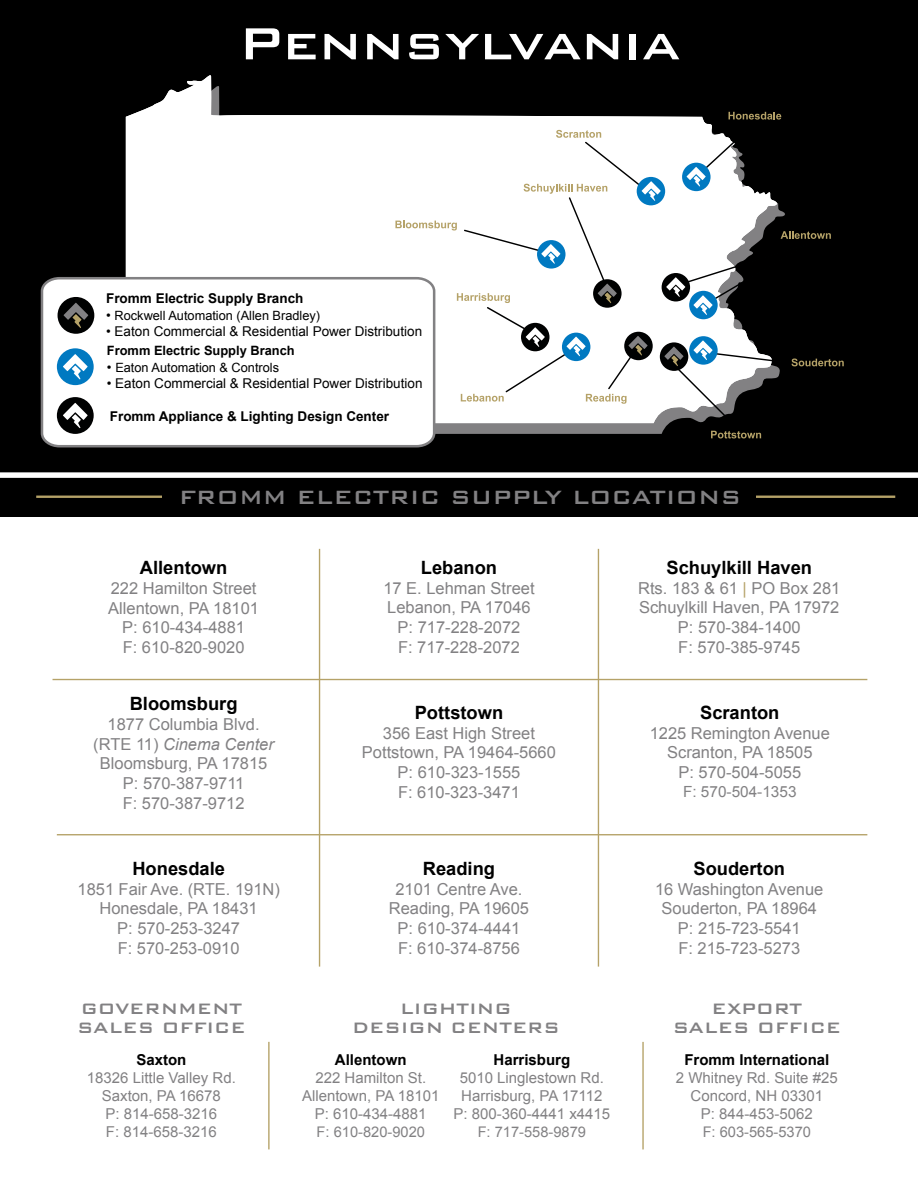
<style>
.page{position:relative;width:918px;height:1188px;background:#fff}
.page>*{position:absolute;margin:0;border:0;box-sizing:border-box;transform-origin:0 0}
.t1{font:500 60px "Bank Gothic BT";color:#fff}
.t2{font:500 25.65px "Bank Gothic BT";color:#828183}
.t3{font:500 20.1px/18.3px "Bank Gothic BT";color:#828183;text-align:center}
.t4{font:700 18.3px "Arial";color:#000}
.t5{font:16.5px/19.8px "Arial";color:#828183;text-align:center}
.t6{font:15.3px "Arial";color:#828183}
.t7{font:15px/18px "Arial";color:#828183;text-align:center}
.t8{font:700 15px "Arial";color:#000}
.t9{font:14.7px "Arial";color:#828183}
.t10{font:13.5px "Arial";color:#000}
.t11{font:700 13.5px "Arial";color:#000}
.t12{font:700 12.9px "Arial";color:#000}
.t13{font:12.75px "Arial";color:#000}
.s1{font-size:13.5px}
.s2{font-style:italic}
.s3{color:#b5a268}
</style>
<div class="page">
<div style="left:0;top:0;width:918px;height:473px;background:#000"></div>
<svg style="left:126px;top:75px;width:640px;height:348px;fill:#fff"></svg>
<div style="left:0;top:474px;width:918px;height:43px;background:#000"></div>
<hr style="left:36px;top:496px;width:859px;height:2px;background:#b5a268">
<div style="left:162px;top:479px;width:594px;height:35px;background:#000"></div>
<hr style="left:319px;top:549px;width:1px;height:418px;background:#b5a268">
<hr style="left:598px;top:549px;width:1px;height:418px;background:#b5a268">
<hr style="left:53px;top:679px;width:814px;height:1px;background:#b5a268">
<hr style="left:57px;top:834px;width:810px;height:1px;background:#b5a268">
<hr style="left:268px;top:1042px;width:2px;height:107px;background:#b5a268">
<hr style="left:642px;top:1042px;width:2px;height:107px;background:#b5a268">
<div style="left:0;top:472px;width:918px;height:6px;background:#fff"></div>
<div style="left:40px;top:276px;width:397px;height:172px;background:#fff"></div>
<div style="left:57px;top:348px;width:37px;height:37px;background:#0079c1;border-radius:50%"></div>
<svg style="left:63px;top:354px;width:25px;height:26px"></svg>
<div style="left:58px;top:297px;width:36px;height:37px;background:#000101;border-radius:50%"></div>
<svg style="left:64px;top:303px;width:24px;height:25px"></svg>
<div style="left:57px;top:397px;width:37px;height:37px;background:#000101;border-radius:50%"></div>
<svg style="left:63px;top:403px;width:25px;height:25px"></svg>
<svg style="left:711px;top:431px;width:50px;height:7px"></svg>
<svg style="left:395px;top:112px;width:449px;height:306px"></svg>
<h1 class="t1" style="left:238px;top:11px;width:444px">Pennsylvania</h1>
<p class="t11" style="left:106px;top:290px;width:199px">Fromm Electric Supply Branch</p>
<p class="t13" style="left:106px;top:307px;width:215px"><span class="s1">•</span> Rockwell Automation (Allen Bradley)</p>
<p class="t10" style="left:106px;top:322px;width:318px">• Eaton Commercial &amp; Residential Power Distribution</p>
<p class="t12" style="left:107px;top:342px;width:189px">Fromm Electric Supply Branch</p>
<p class="t13" style="left:107px;top:359px;width:174px"><span class="s1">•</span> Eaton Automation &amp; Controls</p>
<p class="t10" style="left:107px;top:374px;width:317px">• Eaton Commercial &amp; Residential Power Distribution</p>
<p class="t11" style="left:110px;top:408px;width:281px">Fromm Appliance &amp; Lighting Design Center</p>
<h2 class="t2" style="left:179px;top:483px;width:564px">FROMM ELECTRIC SUPPLY LOCATIONS</h2>
<p class="t4" style="left:140px;top:555px;width:89px">Allentown</p>
<p class="t5" style="left:108px;top:578px;width:152px">222 Hamilton Street<br>Allentown, PA 18101<br>P: 610-434-4881<br>F: 610-820-9020</p>
<p class="t4" style="left:130px;top:691px;width:109px">Bloomsburg</p>
<p class="t5" style="left:93px;top:714px;width:182px">1877 Columbia Blvd. (RTE 11) <span class="s2">Cinema Center<br></span>Bloomsburg, PA 17815<br>P: 570-387-9711<br>F: 570-387-9712</p>
<p class="t4" style="left:132px;top:856px;width:94px">Honesdale</p>
<p class="t5" style="left:78px;top:879px;width:204px">1851 Fair Ave. (RTE. 191N)<br>Honesdale, PA 18431<br>P: 570-253-3247<br>F: 570-253-0910</p>
<p class="t3" style="left:77px;top:999px;width:170px;text-align:left">GOVERNMENT<br>SALES OFFICE</p>
<p class="t8" style="left:136px;top:1050px;width:52px">Saxton</p>
<p class="t7" style="left:87px;top:1069px;width:150px">18326 Little Valley Rd.<br>Saxton, PA 16678<br>P: 814-658-3216<br>F: 814-658-3216</p>
<p class="t4" style="left:421px;top:555px;width:78px">Lebanon</p>
<p class="t5" style="left:383px;top:578px;width:153px">17 E. Lehman Street<br>Lebanon, PA 17046<br>P: 717-228-2072<br>F: 717-228-2072</p>
<p class="t4" style="left:415px;top:700px;width:90px">Pottstown</p>
<p class="t5" style="left:362px;top:723px;width:196px">356 East High Street<br>Pottstown, PA 19464-5660<br>P: 610-323-1555<br>F: 610-323-3471</p>
<p class="t4" style="left:423px;top:856px;width:74px">Reading</p>
<p class="t5" style="left:389px;top:879px;width:142px">2101 Centre Ave.<br>Reading, PA 19605<br>P: 610-374-4441<br>F: 610-374-8756</p>
<p class="t3" style="left:352px;top:1000px;width:209px">LIGHTING<br>DESIGN CENTERS</p>
<p class="t8" style="left:335px;top:1050px;width:73px">Allentown</p>
<p class="t7" style="left:302px;top:1069px;width:139px">222 Hamilton St.<br>Allentown, PA 18101<br>P: 610-434-4881</p>
<p class="t9" style="left:317px;top:1122px;width:110px">F: 610-820-9020</p>
<p class="t8" style="left:494px;top:1050px;width:78px">Harrisburg</p>
<p class="t7" style="left:453px;top:1069px;width:158px">5010 Linglestown Rd.<br>Harrisburg, PA 17112<br>P: 800-360-4441 x4415</p>
<p class="t9" style="left:478px;top:1122px;width:110px">F: 717-558-9879</p>
<p class="t4" style="left:666px;top:555px;width:147px">Schuylkill Haven</p>
<p class="t5" style="left:638px;top:578px;width:204px">Rts. 183 &amp; 61 <span class="s3">|</span> PO Box 281<br>Schuylkill Haven, PA 17972<br>P: 570-384-1400<br>F: 570-385-9745</p>
<p class="t4" style="left:700px;top:700px;width:81px">Scranton</p>
<p class="t5" style="left:650px;top:723px;width:182px">1225 Remington Avenue<br>Scranton, PA 18505<br>P: 570-504-5055</p>
<p class="t6" style="left:683px;top:781px;width:115px">F: 570-504-1353</p>
<p class="t4" style="left:693px;top:856px;width:93px">Souderton</p>
<p class="t5" style="left:655px;top:879px;width:170px">16 Washington Avenue<br>Souderton, PA 18964<br>P: 215-723-5541<br>F: 215-723-5273</p>
<p class="t3" style="left:673px;top:1000px;width:170px">EXPORT<br>SALES OFFICE</p>
<p class="t8" style="left:684px;top:1050px;width:147px">Fromm International</p>
<p class="t7" style="left:676px;top:1069px;width:163px">2 Whitney Rd. Suite #25<br>Concord, NH 03301<br>P: 844-453-5062</p>
<p class="t9" style="left:703px;top:1122px;width:110px">F: 603-565-5370</p>
</div>
